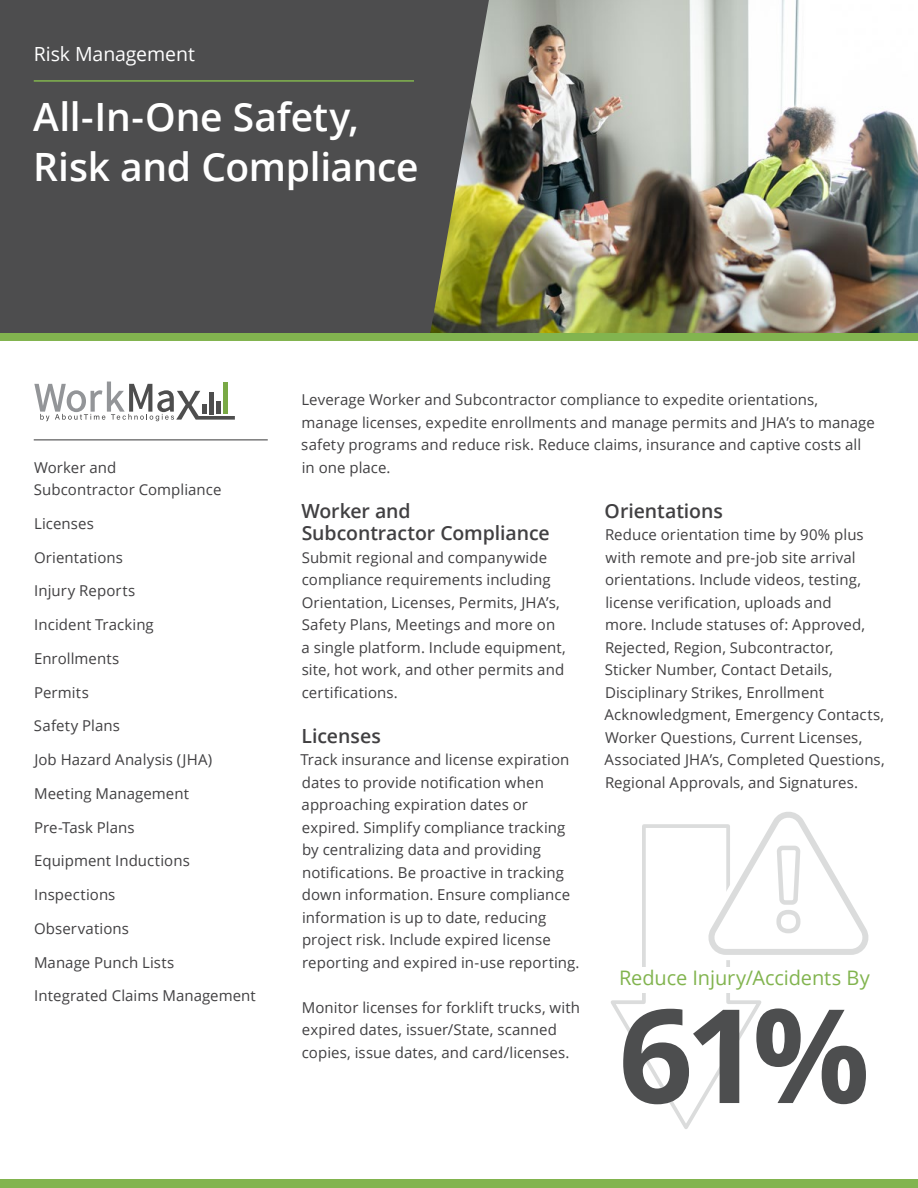
<style>
.page{position:relative;width:918px;height:1188px;background:#fff}
.page>*{position:absolute;margin:0;border:0;box-sizing:border-box;transform-origin:0 0}
.t1{font:700 130.65px "Open Sans";color:#4d4e4f}
.t2{font:600 39px/49.5px "Open Sans";letter-spacing:-.005em;color:#fff}
.t3{font:19.95px "Open Sans";letter-spacing:-.005em;color:#82b44f}
.t4{font:600 19.5px/22.5px "Open Sans";letter-spacing:-.005em;color:#414042}
.t5{font:19.5px "Open Sans";letter-spacing:-.005em;color:#fff}
.t6{font:15px/22.5px "Open Sans";letter-spacing:.005em;color:#414042}
</style>
<div class="page">
<hr style="left:34px;top:439px;width:234px;height:1px;background:#4d4d4e">
<img style="left:489px;top:0;width:429px;height:334px">
<div style="left:0;top:0;width:489px;height:334px;background:#4d4d4e"></div>
<hr style="left:34px;top:80px;width:380px;height:2px;background:#82b44f">
<div style="left:0;top:334px;width:918px;height:7px;background:#82b44f"></div>
<svg style="left:34px;top:382px;width:201px;height:39px"></svg>
<div style="left:0;top:1179px;width:918px;height:9px;background:#82b44f"></div>
<svg style="left:611px;top:824px;width:150px;height:305px"></svg>
<div style="left:611px;top:967px;width:150px;height:26px;background:#fff"></div>
<svg style="left:685px;top:812px;width:184px;height:155px"></svg>
<h3 class="t5" style="left:34px;top:40px;width:163px">Risk Management</h3>
<h2 class="t2" style="left:33px;top:92px;width:387px">All-In-One Safety,<br>Risk and Compliance</h2>
<p class="t6" style="left:34px;top:455px;width:189px">Worker and<br>Subcontractor Compliance</p>
<p class="t6" style="left:34px;top:512px;width:61px">Licenses</p>
<p class="t6" style="left:34px;top:545px;width:90px">Orientations</p>
<p class="t6" style="left:34px;top:579px;width:103px">Injury Reports</p>
<p class="t6" style="left:34px;top:613px;width:121px">Incident Tracking</p>
<p class="t6" style="left:34px;top:647px;width:87px">Enrollments</p>
<p class="t6" style="left:34px;top:680px;width:56px">Permits</p>
<p class="t6" style="left:34px;top:714px;width:87px">Safety Plans</p>
<p class="t6" style="left:34px;top:748px;width:179px">Job Hazard Analysis (JHA)</p>
<p class="t6" style="left:34px;top:782px;width:156px">Meeting Management</p>
<p class="t6" style="left:34px;top:815px;width:102px">Pre-Task Plans</p>
<p class="t6" style="left:34px;top:849px;width:157px">Equipment Inductions</p>
<p class="t6" style="left:34px;top:883px;width:83px">Inspections</p>
<p class="t6" style="left:34px;top:917px;width:96px">Observations</p>
<p class="t6" style="left:34px;top:950px;width:142px">Manage Punch Lists</p>
<p class="t6" style="left:34px;top:984px;width:223px">Integrated Claims Management</p>
<p class="t6" style="left:301px;top:388px;width:575px">Leverage Worker and Subcontractor compliance to expedite orientations, manage licenses, expedite enrollments and manage permits and JHA’s to manage safety programs and reduce risk. Reduce claims, insurance and captive costs all in one place.</p>
<h3 class="t4" style="left:301px;top:499px;width:250px">Worker and<br>Subcontractor Compliance</h3>
<p class="t6" style="left:302px;top:545px;width:266px">Submit regional and companywide compliance requirements including Orientation, Licenses, Permits, JHA’s, Safety Plans, Meetings and more on a single platform. Include equipment, site, hot work, and other permits and certifications.</p>
<h3 class="t4" style="left:302px;top:724px;width:81px">Licenses</h3>
<p class="t6" style="left:301px;top:748px;width:281px">Track insurance and license expiration dates to provide notification when approaching expiration dates or expired. Simplify compliance tracking by centralizing data and providing notifications. Be proactive in tracking down information. Ensure compliance information is up to date, reducing project risk. Include expired license reporting and expired in-use reporting.</p>
<p class="t6" style="left:302px;top:995px;width:280px">Monitor licenses for forklift trucks, with expired dates, issuer/State, scanned copies, issue dates, and card/licenses.</p>
<h3 class="t4" style="left:605px;top:499px;width:120px">Orientations</h3>
<p class="t6" style="left:605px;top:523px;width:282px">Reduce orientation time by 90% plus with remote and pre-job site arrival orientations. Include videos, testing, license verification, uploads and<br>more. Include statuses of: Approved, Rejected, Region, Subcontractor,<br>Sticker Number, Contact Details, Disciplinary Strikes, Enrollment Acknowledgment, Emergency Contacts, Worker Questions, Current Licenses, Associated JHA’s, Completed Questions, Regional Approvals, and Signatures.</p>
<h3 class="t3" style="left:619px;top:964px;width:252px">Reduce Injury/Accidents By</h3>
<h1 class="t1" style="left:619px;top:963px;width:253px">61%</h1>
</div>
